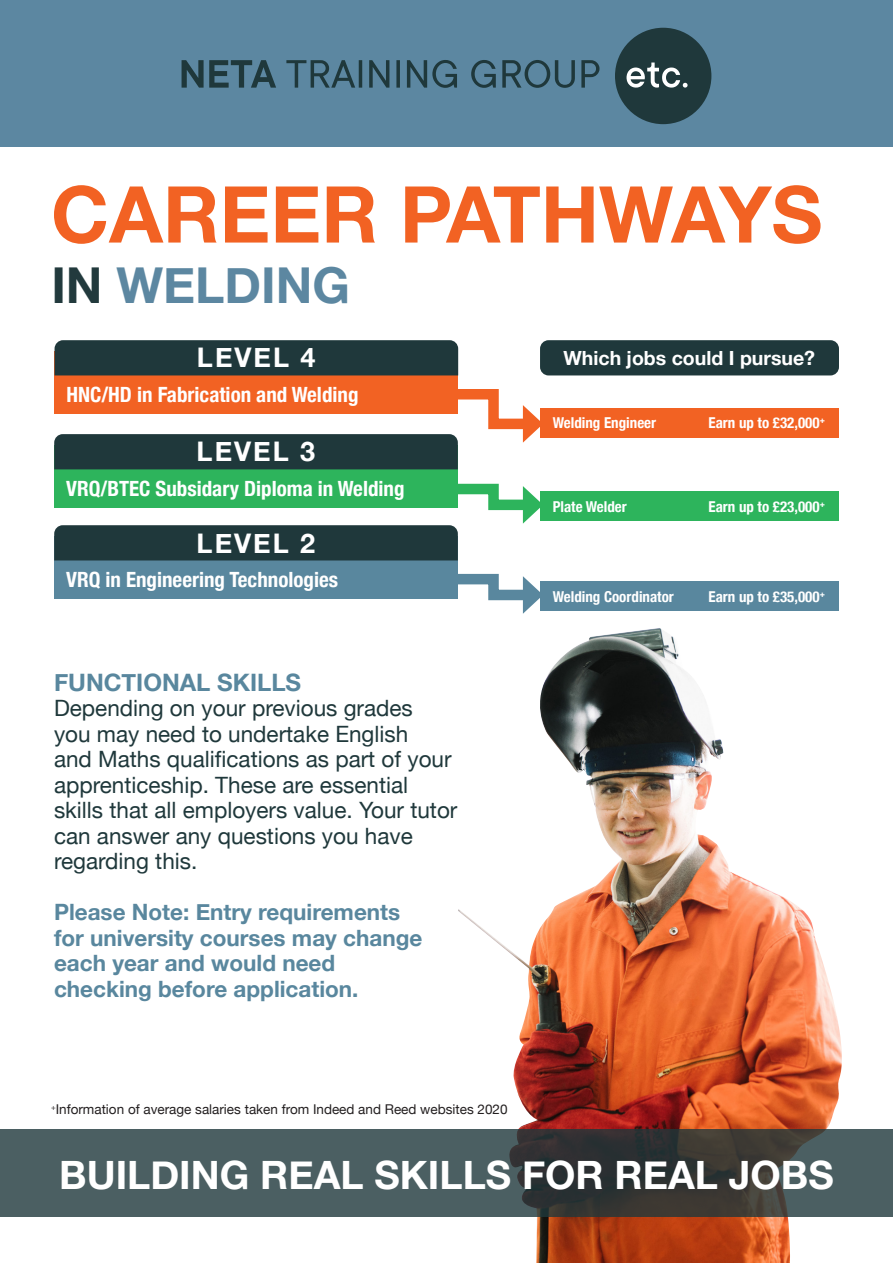
<style>
.page{position:relative;width:893px;height:1263px;background:#fff}
.page>*{position:absolute;margin:0;border:0;box-sizing:border-box;transform-origin:0 0}
.t1{font:700 78.45px "Helvetica Neue";color:#f26223}
.t2{font:700 49.5px "Helvetica Neue";color:#5c87a1}
.t3{font:700 39px "Helvetica Neue";color:#fff}
.t4{font:700 27px "Helvetica Neue";letter-spacing:.075em;color:#fff}
.t5{font:700 24px "Helvetica Neue";color:#59879e}
.t6{font:22.5px/25.5px "Helvetica Neue";color:#1f383b}
.t7{font:700 22.5px/25.5px "Helvetica Neue";color:#59879e}
.t8{font:700 condensed 21px "Helvetica Neue";color:#fff}
.t9{font:700 19.5px "Helvetica Neue";color:#fff}
.t10{font:700 condensed 15px "Helvetica Neue";color:#fff}
.t11{font:13.5px "Helvetica Neue";color:#231f20}
.s1{color:#223a3d}
</style>
<div class="page">
<img style="left:458px;top:628px;width:385px;height:635px">
<div style="left:55px;top:351px;width:403px;height:62px;background:#f26223"></div>
<div style="left:55px;top:340px;width:403px;height:35px;background:#1f383b"></div>
<div style="left:0;top:0;width:893px;height:147px;background:#5c87a1"></div>
<svg style="left:0;top:1129px;width:893px;height:87px;background:#445253"></svg>
<div style="left:54px;top:445px;width:404px;height:62px;background:#2db45c"></div>
<div style="left:541px;top:492px;width:298px;height:29px;background:#2db45c"></div>
<div style="left:541px;top:582px;width:298px;height:29px;background:#59879e"></div>
<div style="left:541px;top:408px;width:298px;height:30px;background:#f26223"></div>
<div style="left:540px;top:340px;width:299px;height:35px;background:#1f383b;border-radius:9px"></div>
<svg style="left:54px;top:384px;width:487px;height:85px"></svg>
<svg style="left:424px;top:573px;width:119px;height:41px"></svg>
<div style="left:615px;top:28px;width:96px;height:96px;background:#1f383b;border-radius:50%"></div>
<svg style="left:626px;top:63px;width:62px;height:25px"></svg>
<svg style="left:182px;top:60px;width:417px;height:28px"></svg>
<div style="left:54px;top:536px;width:404px;height:62px;background:#59879e"></div>
<svg style="left:54px;top:483px;width:489px;height:77px"></svg>
<p class="t1" style="left:51px;top:153px;width:773px">CAREER PATHWAYS</p>
<p class="t2" style="left:51px;top:247px;width:300px"><span class="s1">IN</span> WELDING</p>
<p class="t4" style="left:197px;top:337px;width:120px">LEVEL 4</p>
<p class="t8" style="left:66px;top:377px;width:294px">HNC/HD in Fabrication and Welding</p>
<p class="t4" style="left:197px;top:431px;width:120px">LEVEL 3</p>
<p class="t8" style="left:66px;top:471px;width:340px">VRQ/BTEC Subsidary Diploma in Welding</p>
<p class="t4" style="left:197px;top:522px;width:120px">LEVEL 2</p>
<p class="t8" style="left:66px;top:562px;width:274px">VRQ in Engineering Technologies</p>
<p class="t5" style="left:54px;top:663px;width:249px">FUNCTIONAL SKILLS</p>
<p class="t6" style="left:54px;top:697px;width:405px">Depending on your previous grades<br>you may need to undertake English<br>and Maths qualifications as part of your apprenticeship. These are essential skills that all employers value. Your tutor can answer any questions you have regarding this.</p>
<p class="t7" style="left:54px;top:900px;width:370px">Please Note: Entry requirements for university courses may change each year and would need checking before application.</p>
<p class="t11" style="left:51px;top:1100px;width:458px"><sup>+</sup>Information of average salaries taken from Indeed and Reed websites 2020</p>
<p class="t9" style="left:563px;top:343px;width:253px">Which jobs could I pursue?</p>
<p class="t10" style="left:553px;top:410px;width:105px">Welding Engineer</p>
<p class="t10" style="left:708px;top:410px;width:118px">Earn up to £32,000<sup>+</sup></p>
<p class="t10" style="left:553px;top:494px;width:76px">Plate Welder</p>
<p class="t10" style="left:708px;top:494px;width:118px">Earn up to £23,000<sup>+</sup></p>
<p class="t10" style="left:553px;top:584px;width:123px">Welding Coordinator</p>
<p class="t10" style="left:708px;top:584px;width:118px">Earn up to £35,000<sup>+</sup></p>
<p class="t3" style="left:59px;top:1144px;width:776px">BUILDING REAL SKILLS FOR REAL JOBS</p>
</div>
